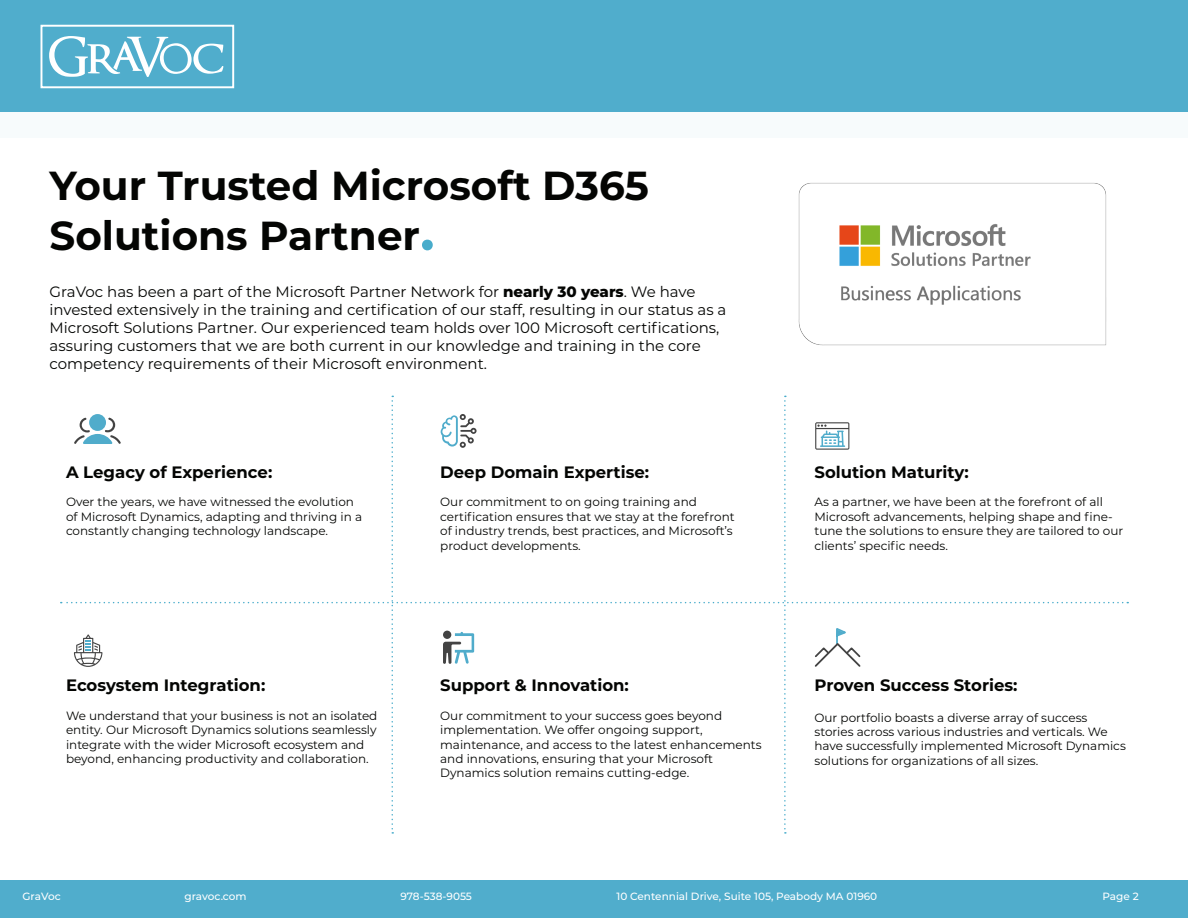
<style>
.page{position:relative;width:1188px;height:918px;background:#fff}
.page>*{position:absolute;margin:0;border:0;box-sizing:border-box;transform-origin:0 0}
.t1{font:700 40.5px "Montserrat";color:#040503}
.t2{font:700 16.5px "Montserrat";color:#040503}
.t3{font:15px/18px "Montserrat";color:#040503}
.t4{font:12px/14.4px "Montserrat";color:#040503}
.t5{font:500 10.5px "Montserrat";color:#fff}
.s1{font-size:55.5px;color:#48accb}
.s2{font-weight:800}
</style>
<div class="page">
<div style="left:0;top:0;width:1188px;height:112px;background:#50adcc"></div>
<div style="left:0;top:112px;width:1188px;height:26px;background:#f7fbfc"></div>
<div style="left:0;top:880px;width:1188px;height:38px;background:#50adcc"></div>
<div style="left:41px;top:25px;width:193px;height:63px;border:2px solid #fff"></div>
<svg style="left:49px;top:36px;width:174px;height:41px"></svg>
<img style="left:799px;top:182px;width:308px;height:163px">
<svg style="left:61px;top:396px;width:1067px;height:438px"></svg>
<p class="t1" style="left:50px;top:157px;width:601px">Your Trusted Microsoft D365</p>
<p class="t1" style="left:50px;top:206px;width:387px">Solutions Partner<span class="s1">.</span></p>
<p class="t3" style="left:50px;top:282px;width:678px">GraVoc has been a part of the Microsoft Partner Network for <span class="s2">nearly 30 years</span>. We have invested extensively in the training and certification of our staff, resulting in our status as a Microsoft Solutions Partner. Our experienced team holds over 100 Microsoft certifications, assuring customers that we are both current in our knowledge and training in the core competency requirements of their Microsoft environment.</p>
<p class="t2" style="left:66px;top:460px;width:208px">A Legacy of Experience:</p>
<p class="t4" style="left:66px;top:495px;width:298px">Over the years, we have witnessed the evolution of Microsoft Dynamics, adapting and thriving in a constantly changing technology landscape.</p>
<p class="t2" style="left:66px;top:673px;width:201px">Ecosystem Integration:</p>
<p class="t4" style="left:66px;top:708px;width:313px">We understand that your business is not an isolated entity. Our Microsoft Dynamics solutions seamlessly integrate with the wider Microsoft ecosystem and beyond, enhancing productivity and collaboration.</p>
<p class="t2" style="left:440px;top:460px;width:211px">Deep Domain Expertise:</p>
<p class="t4" style="left:440px;top:495px;width:296px">Our commitment to on going training and certification ensures that we stay at the forefront of industry trends, best practices, and Microsoft’s product developments.</p>
<p class="t2" style="left:440px;top:673px;width:190px">Support &amp; Innovation:</p>
<p class="t4" style="left:440px;top:708px;width:323px">Our commitment to your success goes beyond implementation. We offer ongoing support, maintenance, and access to the latest enhancements and innovations, ensuring that your Microsoft Dynamics solution remains cutting-edge.</p>
<p class="t2" style="left:814px;top:460px;width:156px">Solution Maturity:</p>
<p class="t4" style="left:814px;top:495px;width:310px">As a partner, we have been at the forefront of all Microsoft advancements, helping shape and fine&shy;tune the solutions to ensure they are tailored to our clients’ specific needs.</p>
<p class="t2" style="left:814px;top:673px;width:205px">Proven Success Stories:</p>
<p class="t4" style="left:814px;top:710px;width:313px">Our portfolio boasts a diverse array of success stories across various industries and verticals. We have successfully implemented Microsoft Dynamics solutions for organizations of all sizes.</p>
<p class="t5" style="left:22px;top:889px;width:40px">GraVoc</p>
<p class="t5" style="left:184px;top:889px;width:64px">gravoc.com</p>
<p class="t5" style="left:400px;top:889px;width:73px">978-538-9055</p>
<p class="t5" style="left:616px;top:889px;width:262px">10 Centennial Drive, Suite 105, Peabody MA 01960</p>
<p class="t5" style="left:1102px;top:889px;width:38px">Page 2</p>
</div>
